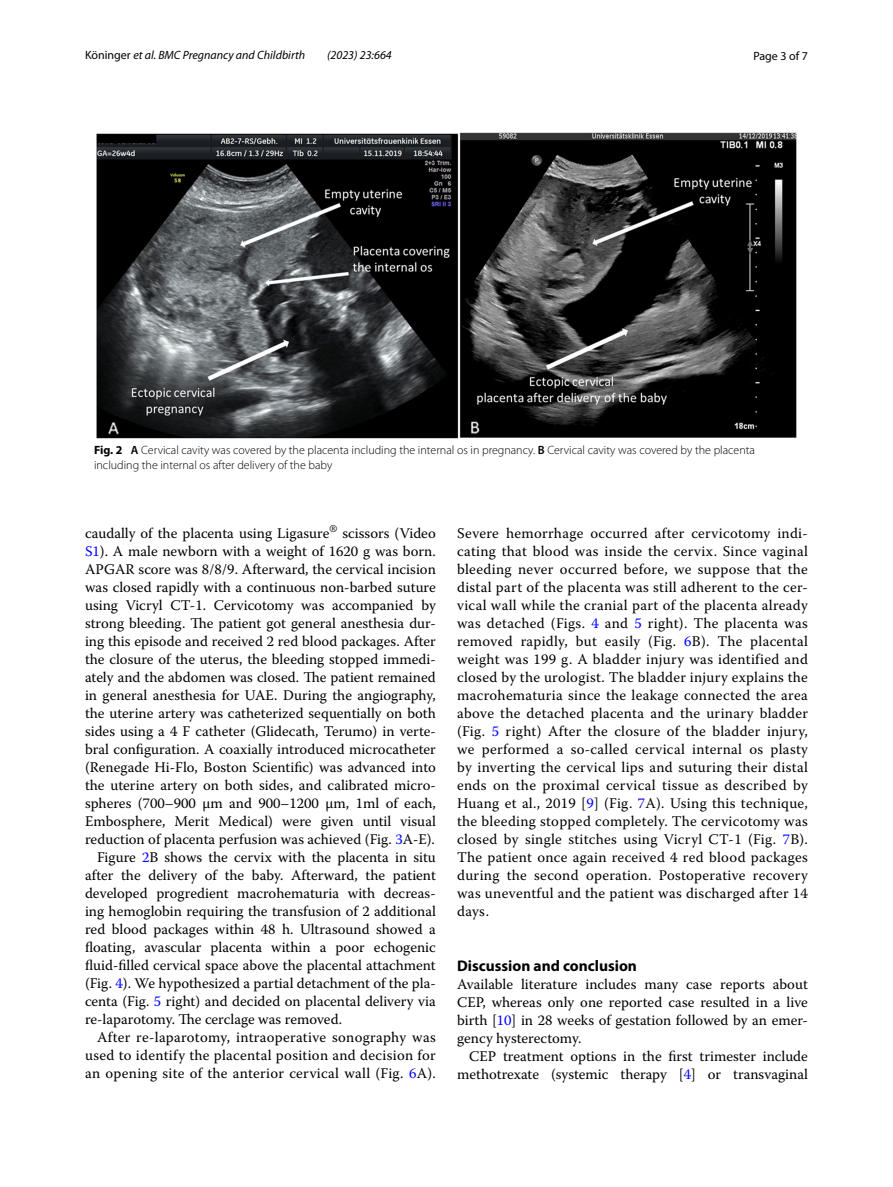
<style>
.page{position:relative;width:893px;height:1187px;background:#fff}
.page>*{position:absolute;margin:0;border:0;box-sizing:border-box;transform-origin:0 0}
.t1{font:700 15.45px "Myriad Pro";color:#000}
.t2{font:14.7px/18px "Warnock Pro";color:#000;text-align:justify}
.t3{font:14.7px "Warnock Pro";letter-spacing:.02em;color:#000}
.t4{font:300 12px/15px "Myriad Pro";color:#000}
.t5{font:italic 12px "Myriad Pro";color:#000}
.t6{font:12px "Myriad Pro";color:#000}
.s1{font-style:normal}
.s2{font-weight:700}
.s3{font-weight:600}
.s4{color:#00f}
</style>
<div class="page">
<img style="left:96px;top:133px;width:701px;height:306px">
<p class="t5" style="left:85px;top:48px;width:222px"><span class="s1">Köninger</span> et al. BMC Pregnancy and Childbirth</p>
<p class="t5" style="left:327px;top:48px;width:66px">(2023) 23:664</p>
<p class="t6" style="left:753px;top:48px;width:56px">Page 3 of 7</p>
<p class="t4" style="left:94px;top:442px;width:662px"><span class="s2">Fig. 2</span> <span class="s3">A</span> Cervical cavity was covered by the placenta including the internal os in pregnancy. <span class="s3">B</span> Cervical cavity was covered by the placenta including the internal os after delivery of the baby</p>
<p class="t2" style="left:85px;top:523px;width:352px">caudally of the placenta using Ligasure<sup>®</sup> scissors (Video</p>
<p class="t2" style="left:85px;top:541px;width:352px"><span class="s4">S1</span>). A male newborn with a weight of 1620 g was born.</p>
<p class="t2" style="left:85px;top:559px;width:352px">APGAR score was 8/8/9. Afterward, the cervical incision</p>
<p class="t2" style="left:85px;top:577px;width:352px">was closed rapidly with a continuous non-barbed suture</p>
<p class="t2" style="left:85px;top:595px;width:352px">using Vicryl CT-1. Cervicotomy was accompanied by</p>
<p class="t2" style="left:85px;top:613px;width:352px">strong bleeding. The patient got general anesthesia dur-</p>
<p class="t2" style="left:85px;top:631px;width:352px">ing this episode and received 2 red blood packages. After</p>
<p class="t2" style="left:85px;top:649px;width:352px">the closure of the uterus, the bleeding stopped immedi-</p>
<p class="t2" style="left:85px;top:667px;width:352px">ately and the abdomen was closed. The patient remained</p>
<p class="t2" style="left:85px;top:685px;width:352px">in general anesthesia for UAE. During the angiography,</p>
<p class="t2" style="left:85px;top:703px;width:352px">the uterine artery was catheterized sequentially on both</p>
<p class="t2" style="left:85px;top:721px;width:352px">sides using a 4 F catheter (Glidecath, Terumo) in verte-</p>
<p class="t2" style="left:85px;top:739px;width:352px">bral configuration. A coaxially introduced microcatheter</p>
<p class="t2" style="left:85px;top:757px;width:352px">(Renegade Hi-Flo, Boston Scientific) was advanced into</p>
<p class="t2" style="left:85px;top:775px;width:352px">the uterine artery on both sides, and calibrated micro-</p>
<p class="t2" style="left:85px;top:793px;width:352px">spheres (700–900 μm and 900–1200 μm, 1ml of each,</p>
<p class="t2" style="left:85px;top:811px;width:352px">Embosphere, Merit Medical) were given until visual</p>
<p class="t2" style="left:85px;top:829px;width:351px">reduction of placenta perfusion was achieved (Fig. <span class="s4">3</span>A-E).</p>
<p class="t2" style="left:97px;top:847px;width:340px">Figure <span class="s4">2</span>B shows the cervix with the placenta in situ</p>
<p class="t2" style="left:85px;top:865px;width:352px">after the delivery of the baby. Afterward, the patient</p>
<p class="t2" style="left:85px;top:883px;width:352px">developed progredient macrohematuria with decreas-</p>
<p class="t2" style="left:85px;top:901px;width:352px">ing hemoglobin requiring the transfusion of 2 additional</p>
<p class="t2" style="left:85px;top:919px;width:352px">red blood packages within 48 h. Ultrasound showed a</p>
<p class="t2" style="left:85px;top:937px;width:352px">floating, avascular placenta within a poor echogenic</p>
<p class="t2" style="left:85px;top:955px;width:352px">fluid-filled cervical space above the placental attachment</p>
<p class="t2" style="left:85px;top:973px;width:352px">(Fig. <span class="s4">4</span>). We hypothesized a partial detachment of the pla-</p>
<p class="t2" style="left:85px;top:991px;width:352px">centa (Fig. <span class="s4">5</span> right) and decided on placental delivery via</p>
<p class="t2" style="left:85px;top:1009px;width:259px">re-laparotomy. The cerclage was removed.</p>
<p class="t3" style="left:97px;top:1028px;width:340px">After re-laparotomy, intraoperative sonography was</p>
<p class="t3" style="left:85px;top:1046px;width:352px">used to identify the placental position and decision for</p>
<p class="t3" style="left:85px;top:1064px;width:352px">an opening site of the anterior cervical wall (Fig. <span class="s4">6</span>A).</p>
<p class="t2" style="left:457px;top:523px;width:352px">Severe hemorrhage occurred after cervicotomy indi&shy;cating that blood was inside the cervix. Since vaginal bleeding never occurred before, we suppose that the distal part of the placenta was still adherent to the cer&shy;vical wall while the cranial part of the placenta already was detached (Figs. <span class="s4">4</span> and <span class="s4">5</span> right). The placenta was removed rapidly, but easily (Fig. <span class="s4">6</span>B). The placental weight was 199 g. A bladder injury was identified and closed by the urologist. The bladder injury explains the macrohematuria since the leakage connected the area above the detached placenta and the urinary bladder (Fig. <span class="s4">5</span> right) After the closure of the bladder injury, we performed a so-called cervical internal os plasty by inverting the cervical lips and suturing their distal ends on the proximal cervical tissue as described by Huang et al., 2019 [<span class="s4">9</span>] (Fig. <span class="s4">7</span>A). Using this technique, the bleeding stopped completely. The cervicotomy was closed by single stitches using Vicryl CT-1 (Fig. <span class="s4">7</span>B).<br>The patient once again received 4 red blood packages during the second operation. Postoperative recovery was uneventful and the patient was discharged after 14 days.</p>
<p class="t1" style="left:457px;top:955px;width:181px">Discussion and conclusion</p>
<p class="t2" style="left:457px;top:974px;width:352px">Available literature includes many case reports about CEP, whereas only one reported case resulted in a live birth [<span class="s4">10</span>] in 28 weeks of gestation followed by an emer&shy;gency hysterectomy.</p>
<p class="t2" style="left:457px;top:1046px;width:352px;text-align:right">CEP treatment options in the first trimester include methotrexate (systemic therapy [<span class="s4">4</span>] or transvaginal</p>
</div>
